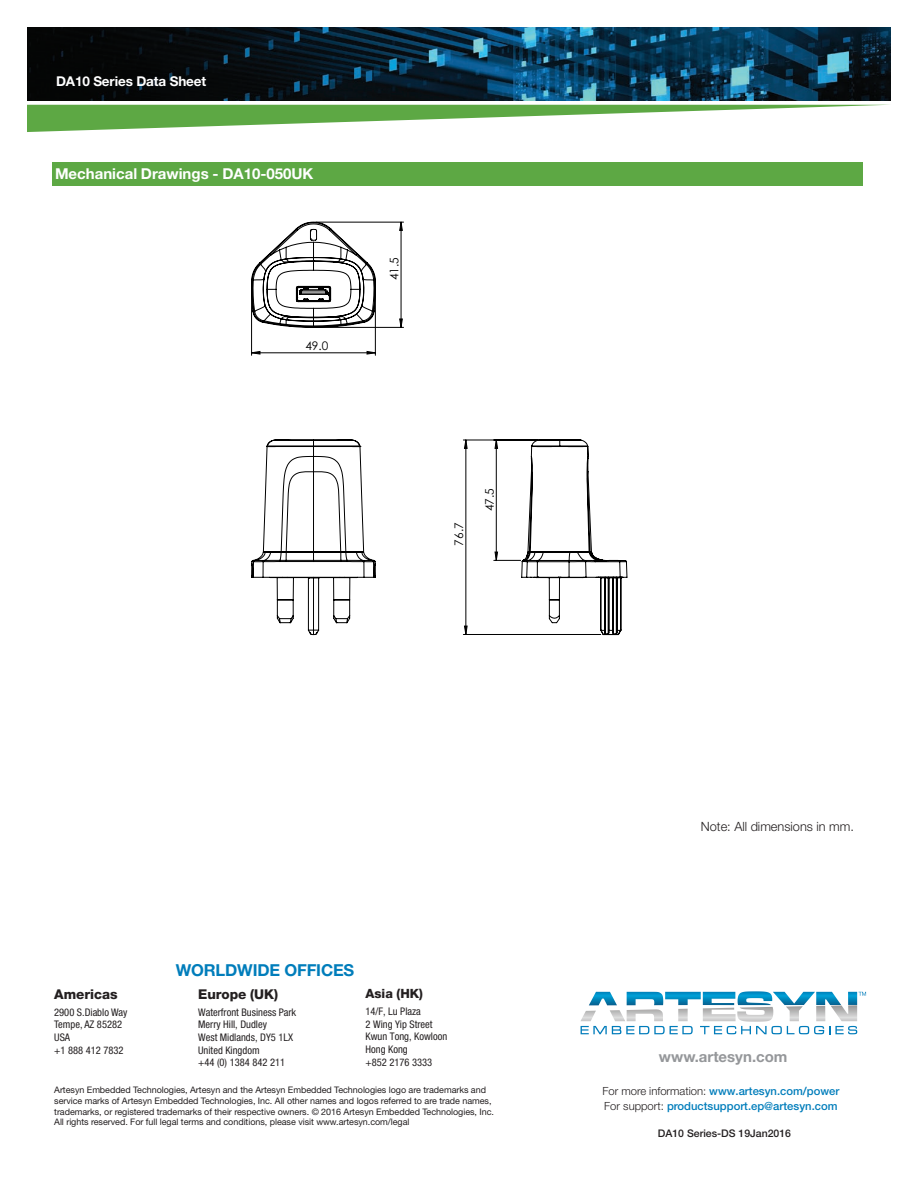
<style>
.page{position:relative;width:918px;height:1188px;background:#fff}
.page>*{position:absolute;margin:0;border:0;box-sizing:border-box;transform-origin:0 0}
.t1{font:700 16.5px "Helvetica Neue LT Std";letter-spacing:-.01em;color:#007dbb}
._2a_Table_header{font:700 15px "Helvetica Neue LT Std";color:#fff}
.t2{font:700 15px "Helvetica Neue LT Std";color:#95979a}
.t3{font:700 13.5px "Helvetica Neue LT Std";letter-spacing:-.01em;color:#fff}
._2a_Table_Text_Bold{font:800 13.5px "Helvetica Neue LT Std";color:#231f20}
._2a_Table_text{font:300 12.75px "Helvetica Neue LT Std";color:#231f20}
._2a_Table_Text_Bold-2{font:800 12.75px "Helvetica Neue LT Std";color:#231f20}
.t4{font:11.85px "Century Gothic";color:#000}
._2a_Standard_Body_Co{font:500 11.25px/15px "Helvetica Neue LT Std";color:#007dbb}
.t5{font:condensed 10.5px "Helvetica Neue LT Std";color:#231f20}
.t6{font:500 10.5px "Helvetica Neue LT Std";color:#231f20}
._2a_Large_table_head{font:9px/10.8px "Helvetica Neue LT Std";letter-spacing:-.005em;color:#231f20}
.s1{font-weight:300;color:#231f20}
</style>
<div class="page">
<img style="left:27px;top:27px;width:864px;height:73px">
<svg style="left:27px;top:105px;width:854px;height:27px"></svg>
<svg style="left:580px;top:991px;width:286px;height:43px"></svg>
<hr style="left:251px;top:284px;width:1px;height:71px;background:#000">
<hr style="left:375px;top:284px;width:1px;height:71px;background:#000">
<hr style="left:463px;top:440px;width:75px;height:1px;background:#000">
<hr style="left:463px;top:634px;width:138px;height:1px;background:#000">
<hr style="left:316px;top:222px;width:88px;height:1px;background:#000">
<hr style="left:316px;top:327px;width:88px;height:1px;background:#000">
<svg style="left:251px;top:351px;width:125px;height:4px"></svg>
<svg style="left:399px;top:222px;width:4px;height:106px"></svg>
<svg style="left:251px;top:439px;width:125px;height:196px"></svg>
<svg style="left:251px;top:221px;width:125px;height:107px"></svg>
<svg style="left:464px;top:439px;width:164px;height:196px"></svg>
<div style="left:53px;top:162px;width:810px;height:24px;background:#5da844"></div>
<h3 class="t3" style="left:56px;top:72px;width:152px">DA10 Series Data Sheet</h3>
<p class="_2a_Table_header" style="left:55px;top:165px;width:260px">Mechanical Drawings - DA10-050UK</p>
<p class="t4" style="left:305px;top:338px;width:24px">49.0</p>
<p class="t4" style="left:386px;top:280px;width:24px;rotate:-90deg">41.5</p>
<p class="t4" style="left:451px;top:546px;width:24px;rotate:-90deg">76.7</p>
<p class="t4" style="left:481px;top:511px;width:24px;rotate:-90deg">47.5</p>
<p class="_2a_Table_Text_Bold" style="left:54px;top:986px;width:65px">Americas</p>
<p class="t5" style="left:54px;top:1006px;width:75px">2900 S.Diablo Way</p>
<p class="t5" style="left:54px;top:1019px;width:69px">Tempe, AZ 85282</p>
<p class="t5" style="left:54px;top:1031px;width:17px">USA</p>
<p class="t5" style="left:54px;top:1044px;width:71px">+1 888 412 7832</p>
<p class="t1" style="left:176px;top:960px;width:180px">WORLDWIDE OFFICES</p>
<p class="_2a_Table_Text_Bold" style="left:198px;top:986px;width:82px">Europe (UK)</p>
<p class="t5" style="left:198px;top:1006px;width:100px">Waterfront Business Park</p>
<p class="t5" style="left:198px;top:1019px;width:70px">Merry Hill, Dudley</p>
<p class="t5" style="left:198px;top:1031px;width:96px">West Midlands, DY5 1LX</p>
<p class="t5" style="left:198px;top:1044px;width:63px">United Kingdom</p>
<p class="t5" style="left:198px;top:1056px;width:88px">+44 (0) 1384 842 211</p>
<p class="_2a_Table_Text_Bold-2" style="left:366px;top:986px;width:59px">Asia (HK)</p>
<p class="t5" style="left:366px;top:1005px;width:57px">14/F, Lu Plaza</p>
<p class="t5" style="left:366px;top:1018px;width:69px">2 Wing Yip Street</p>
<p class="t5" style="left:366px;top:1031px;width:83px">Kwun Tong, Kowloon</p>
<p class="t5" style="left:366px;top:1043px;width:44px">Hong Kong</p>
<p class="t5" style="left:366px;top:1056px;width:68px">+852 2176 3333</p>
<p class="_2a_Large_table_head" style="left:54px;top:1084px;width:441px">Artesyn Embedded Technologies, Artesyn and the Artesyn Embedded Technologies logo are trademarks and service marks of Artesyn Embedded Technologies, Inc. All other names and logos referred to are trade names, trademarks, or registered trademarks of their respective owners. © 2016 Artesyn Embedded Technologies, Inc.<br>All rights reserved. For full legal terms and conditions, please visit www.artesyn.com/legal</p>
<p class="_2a_Table_text" style="left:701px;top:819px;width:155px">Note: All dimensions in mm.</p>
<p class="t2" style="left:659px;top:1047px;width:130px">www.artesyn.com</p>
<p class="_2a_Standard_Body_Co" style="left:602px;top:1083px;width:238px"><span class="s1">For more information:</span> www.artesyn.com/power<br><span class="s1">For support:</span> productsupport.ep@artesyn.com</p>
<p class="t6" style="left:658px;top:1127px;width:135px">DA10 Series-DS 19Jan2016</p>
</div>
